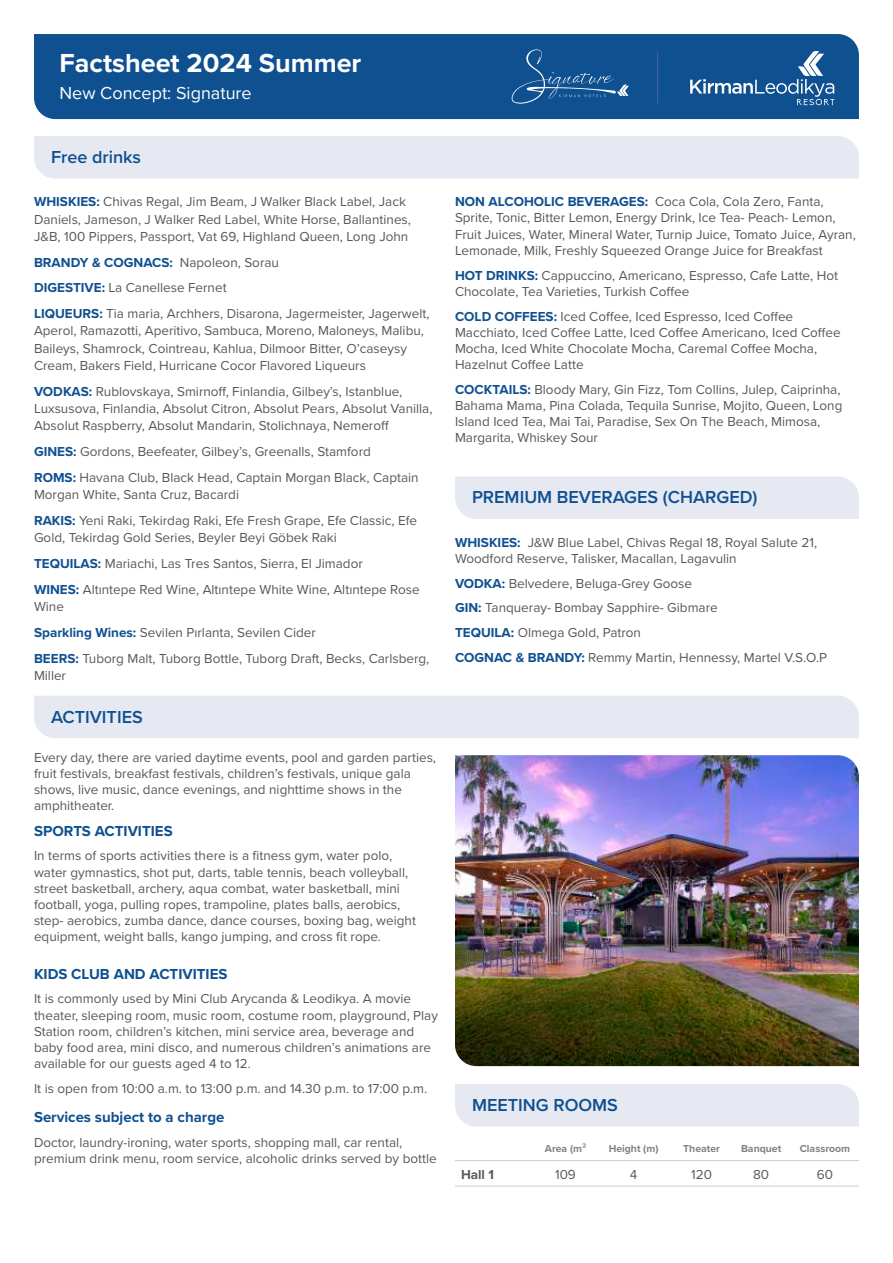
<style>
.page{position:relative;width:893px;height:1263px;background:#fff}
.page>*{position:absolute;margin:0;border:0;box-sizing:border-box;transform-origin:0 0}
.t1{font:700 27px "Proxima Nova";color:#fff}
.t2{font:600 18px "Proxima Nova";color:#0f5091}
.t3{font:18px "Proxima Nova";color:#fff}
.t4{font:700 15px "Proxima Nova";color:#0f5091}
.t5{font:13.5px/16.2px "Proxima Nova";color:#57585a}
.t6{font:700 13.5px "Proxima Nova";color:#57585a}
.t7{font:700 10.5px "Proxima Nova";color:#808285}
.s1{font-weight:700;color:#0f5091}
</style>
<div class="page">
<div style="left:34px;top:34px;width:825px;height:85px;background:#0f5091"></div>
<svg style="left:509px;top:49px;width:120px;height:55px;background:#205c98"></svg>
<hr style="left:657px;top:53px;width:1px;height:51px;background:#4a67a1">
<div style="left:34px;top:136px;width:825px;height:43px;background:#e7e9f2"></div>
<div style="left:34px;top:696px;width:825px;height:42px;background:#e7e9f2"></div>
<div style="left:455px;top:1084px;width:404px;height:42px;background:#e7e9f2"></div>
<div style="left:455px;top:476px;width:404px;height:43px;background:#e7e9f2"></div>
<hr style="left:455px;top:1160px;width:81px;height:1px;background:#c8cce1">
<hr style="left:536px;top:1160px;width:59px;height:1px;background:#c8cce1">
<hr style="left:595px;top:1160px;width:77px;height:1px;background:#c8cce1">
<hr style="left:672px;top:1160px;width:59px;height:1px;background:#c8cce1">
<hr style="left:731px;top:1160px;width:60px;height:1px;background:#c8cce1">
<hr style="left:791px;top:1160px;width:68px;height:1px;background:#c8cce1">
<hr style="left:455px;top:1186px;width:81px;height:1px;background:#c8cce1">
<hr style="left:536px;top:1186px;width:59px;height:1px;background:#c8cce1">
<hr style="left:595px;top:1186px;width:77px;height:1px;background:#c8cce1">
<hr style="left:672px;top:1186px;width:59px;height:1px;background:#c8cce1">
<hr style="left:731px;top:1186px;width:60px;height:1px;background:#c8cce1">
<hr style="left:791px;top:1186px;width:68px;height:1px;background:#c8cce1">
<img style="left:455px;top:755px;width:404px;height:311px">
<svg style="left:690px;top:51px;width:144px;height:54px;background:#2f679f"></svg>
<h1 class="t1" style="left:60px;top:43px;width:303px">Factsheet 2024 Summer</h1>
<h2 class="t3" style="left:60px;top:80px;width:194px">New Concept: Signature</h2>
<h2 class="t2" style="left:51px;top:144px;width:92px">Free drinks</h2>
<p class="t5" style="left:34px;top:193px;width:378px;line-height:17.2px"><span class="s1">WHISKIES:</span> Chivas Regal, Jim Beam, J Walker Black Label, Jack<br>Daniels, Jameson, J Walker Red Label, White Horse, Ballantines,<br>J&amp;B, 100 Pippers, Passport, Vat 69, Highland Queen, Long John</p>
<p class="t5" style="left:34px;top:249px;width:397px;line-height:25.8px"><span class="s1">BRANDY &amp; COGNACS:</span> Napoleon, Sorau<br><span class="s1">DIGESTIVE:</span> La Canellese Fernet<br><span class="s1">LIQUEURS:</span> Tia maria, Archhers, Disarona, Jagermeister, Jagerwelt,</p>
<p class="t5" style="left:34px;top:322px;width:391px;line-height:17.2px">Aperol, Ramazotti, Aperitivo, Sambuca, Moreno, Maloneys, Malibu,<br>Baileys, Shamrock, Cointreau, Kahlua, Dilmoor Bitter, O’caseysy<br>Cream, Bakers Field, Hurricane Cocor Flavored Liqueurs</p>
<p class="t5" style="left:34px;top:382px;width:400px;line-height:17.2px"><span class="s1">VODKAS:</span> Rublovskaya, Smirnoff, Finlandia, Gilbey’s, Istanblue,<br>Luxsusova, Finlandia, Absolut Citron, Absolut Pears, Absolut Vanilla,<br>Absolut Raspberry, Absolut Mandarin, Stolichnaya, Nemeroff</p>
<p class="t5" style="left:34px;top:438px;width:386px;line-height:25.8px"><span class="s1">GINES:</span> Gordons, Beefeater, Gilbey’s, Greenalls, Stamford<br><span class="s1">ROMS:</span> Havana Club, Black Head, Captain Morgan Black, Captain</p>
<p class="t5" style="left:34px;top:481px;width:385px;line-height:25.8px">Morgan White, Santa Cruz, Bacardi<br><span class="s1">RAKIS:</span> Yeni Raki, Tekirdag Raki, Efe Fresh Grape, Efe Classic, Efe</p>
<p class="t5" style="left:34px;top:524px;width:387px;line-height:25.8px">Gold, Tekirdag Gold Series, Beyler Beyi Göbek Raki<br><span class="s1">TEQUILAS:</span> Mariachi, Las Tres Santos, Sierra, El Jimador<br><span class="s1">WINES:</span> Altıntepe Red Wine, Altıntepe White Wine, Altıntepe Rose</p>
<p class="t5" style="left:34px;top:593px;width:397px;line-height:25.8px">Wine<br><span class="s1">Sparkling Wines:</span> Sevilen Pırlanta, Sevilen Cider<br><span class="s1">BEERS:</span> Tuborg Malt, Tuborg Bottle, Tuborg Draft, Becks, Carlsberg,</p>
<p class="t5" style="left:34px;top:667px;width:34px">Miller</p>
<h2 class="t2" style="left:51px;top:703px;width:93px">ACTIVITIES</h2>
<p class="t5" style="left:34px;top:748px;width:404px">Every day, there are varied daytime events, pool and garden parties, fruit festivals, breakfast festivals, children’s festivals, unique gala shows, live music, dance evenings, and nighttime shows in the amphitheater.</p>
<p class="t4" style="left:34px;top:819px;width:140px">SPORTS ACTIVITIES</p>
<p class="t5" style="left:34px;top:847px;width:383px">In terms of sports activities there is a fitness gym, water polo, water gymnastics, shot put, darts, table tennis, beach volleyball, street basketball, archery, aqua combat, water basketball, mini football, yoga, pulling ropes, trampoline, plates balls, aerobics, step- aerobics, zumba dance, dance courses, boxing bag, weight equipment, weight balls, kango jumping, and cross fit rope.</p>
<p class="t4" style="left:34px;top:962px;width:195px">KIDS CLUB AND ACTIVITIES</p>
<p class="t5" style="left:34px;top:990px;width:405px">It is commonly used by Mini Club Arycanda &amp; Leodikya. A movie theater, sleeping room, music room, costume room, playground, Play Station room, children’s kitchen, mini service area, beverage and baby food area, mini disco, and numerous children’s animations are available for our guests aged 4 to 12.</p>
<p class="t5" style="left:34px;top:1080px;width:395px">It is open from 10:00 a.m. to 13:00 p.m. and 14.30 p.m. to 17:00 p.m.</p>
<p class="t4" style="left:34px;top:1106px;width:192px">Services subject to a charge</p>
<p class="t5" style="left:34px;top:1133px;width:404px">Doctor, laundry-ironing, water sports, shopping mall, car rental, premium drink menu, room service, alcoholic drinks served by bottle</p>
<p class="t5" style="left:455px;top:193px;width:402px"><span class="s1">NON ALCOHOLIC BEVERAGES:</span> Coca Cola, Cola Zero, Fanta, Sprite, Tonic, Bitter Lemon, Energy Drink, Ice Tea- Peach- Lemon, Fruit Juices, Water, Mineral Water, Turnip Juice, Tomato Juice, Ayran, Lemonade, Milk, Freshly Squeezed Orange Juice for Breakfast</p>
<p class="t5" style="left:455px;top:266px;width:385px"><span class="s1">HOT DRINKS:</span> Cappuccino, Americano, Espresso, Cafe Latte, Hot<br>Chocolate, Tea Varieties, Turkish Coffee</p>
<p class="t5" style="left:455px;top:307px;width:387px"><span class="s1">COLD COFFEES:</span> Iced Coffee, Iced Espresso, Iced Coffee Macchiato, Iced Coffee Latte, Iced Coffee Americano, Iced Coffee Mocha, Iced White Chocolate Mocha, Caremal Coffee Mocha, Hazelnut Coffee Latte</p>
<p class="t5" style="left:455px;top:381px;width:389px"><span class="s1">COCKTAILS:</span> Bloody Mary, Gin Fizz, Tom Collins, Julep, Caiprinha, Bahama Mama, Pina Colada, Tequila Sunrise, Mojito, Queen, Long Island Iced Tea, Mai Tai, Paradise, Sex On The Beach, Mimosa, Margarita, Whiskey Sour</p>
<h2 class="t2" style="left:472px;top:484px;width:287px">PREMIUM BEVERAGES (CHARGED)</h2>
<p class="t5" style="left:455px;top:533px;width:364px"><span class="s1">WHISKIES:</span> J&amp;W Blue Label, Chivas Regal 18, Royal Salute 21,<br>Woodford Reserve, Talisker, Macallan, Lagavulin</p>
<p class="t5" style="left:455px;top:570px;width:374px;line-height:24.8px"><span class="s1">VODKA:</span> Belvedere, Beluga-Grey Goose<br><span class="s1">GIN:</span> Tanqueray- Bombay Sapphire- Gibmare<br><span class="s1">TEQUILA:</span> Olmega Gold, Patron<br><span class="s1">COGNAC &amp; BRANDY:</span> Remmy Martin, Hennessy, Martel V.S.O.P</p>
<h2 class="t2" style="left:472px;top:1091px;width:147px">MEETING ROOMS</h2>
<p class="t7" style="left:545px;top:1140px;width:43px">Area (m²</p>
<p class="t7" style="left:609px;top:1140px;width:51px">Height (m)</p>
<p class="t7" style="left:683px;top:1140px;width:38px">Theater</p>
<p class="t7" style="left:741px;top:1140px;width:42px">Banquet</p>
<p class="t7" style="left:800px;top:1140px;width:52px">Classroom</p>
<p class="t6" style="left:461px;top:1164px;width:35px">Hall 1</p>
<p class="t5" style="left:555px;top:1165px;width:22px">109</p>
<p class="t5" style="left:630px;top:1165px;width:9px">4</p>
<p class="t5" style="left:691px;top:1165px;width:22px">120</p>
<p class="t5" style="left:753px;top:1165px;width:18px">80</p>
<p class="t5" style="left:817px;top:1165px;width:18px">60</p>
</div>
